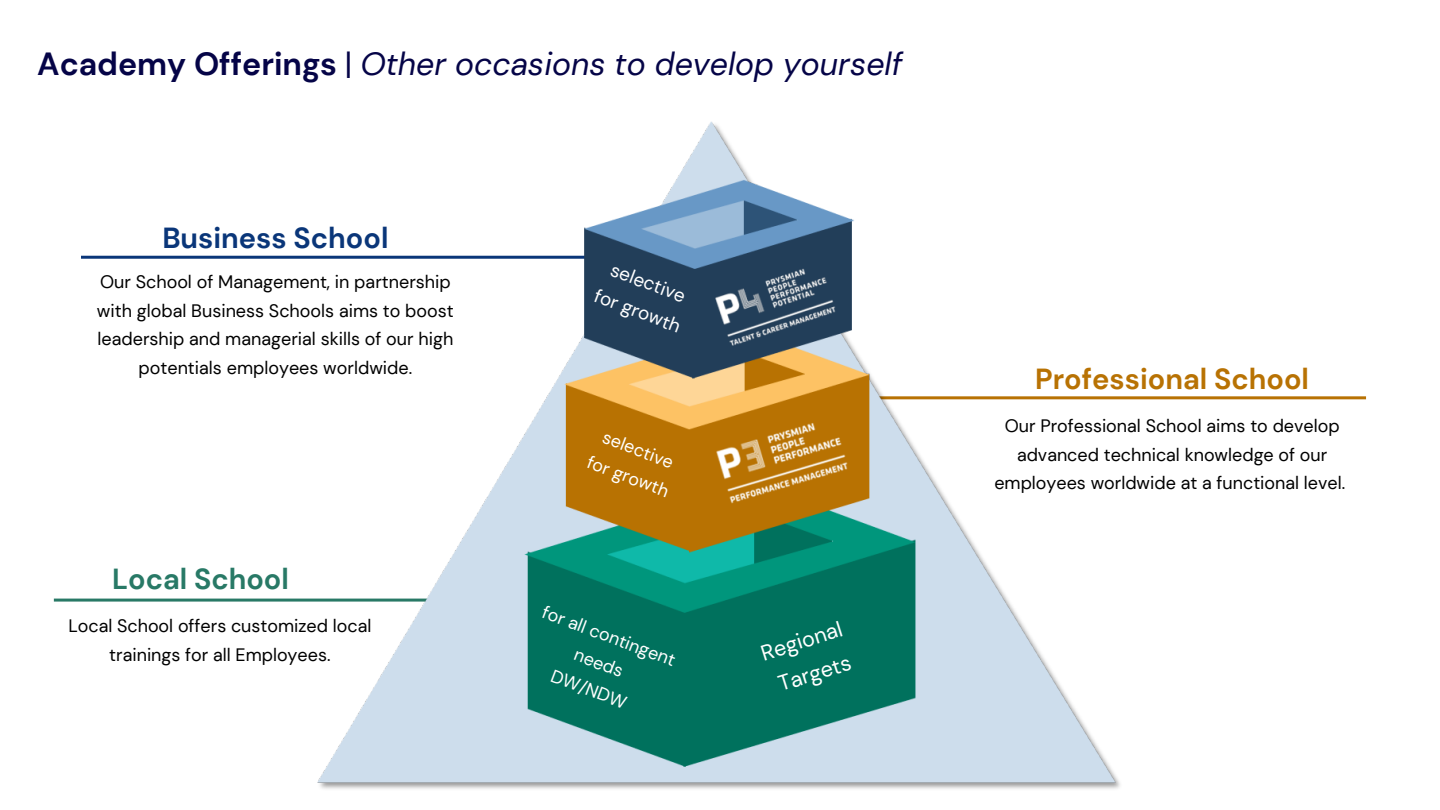
<style>
.page{position:relative;width:1440px;height:810px;background:#fff}
.page>*{position:absolute;margin:0;border:0;box-sizing:border-box;transform-origin:0 0}
.t1{font:italic 32px "DM Sans";color:#050447}
.t2{font:700 29px "DM Sans";color:#b87203}
.t3{font:700 29px "DM Sans";color:#0a3679}
.t4{font:700 29px "DM Sans";color:#287966}
.t5{font:21.6px "DM Sans";color:#fff}
.t6{font:19px "DM Sans";color:#fff}
.t7{font:18px/28.5px "DM Sans";color:#000;text-align:center}
.t8{font:18px/28.5px "DM Sans";color:#fff;text-align:center}
.s1{font-weight:700;font-style:normal}
.s2{font-style:normal}
</style>
<div class="page">
<hr style="left:81px;top:256px;width:512px;height:3px;background:#0a3679">
<hr style="left:855px;top:396px;width:511px;height:3px;background:#b87203">
<hr style="left:54px;top:599px;width:511px;height:3px;background:#287966">
<img style="left:315px;top:121px;width:810px;height:668px">
<p class="t1" style="left:37px;top:44px;width:867px"><span class="s1">Academy Offerings</span> <span class="s2">|</span> Other occasions to develop yourself</p>
<p class="t3" style="left:162px;top:219px;width:228px">Business School</p>
<p class="t7" style="left:97px;top:268px;width:358px">Our School of Management, in partnership with global Business Schools aims to boost leadership and managerial skills of our high potentials employees worldwide.</p>
<p class="t4" style="left:112px;top:561px;width:178px">Local School</p>
<p class="t7" style="left:68px;top:612px;width:304px">Local School offers customized local trainings for all Employees.</p>
<p class="t6" style="left:616px;top:257px;width:80px;rotate:21deg">selective</p>
<p class="t6" style="left:600px;top:283px;width:92px;rotate:21deg">for growth</p>
<p class="t8" style="left:608px;top:423px;width:76px;rotate:21deg">selective</p>
<p class="t8" style="left:593px;top:448px;width:87px;rotate:21deg">for growth</p>
<p class="t8" style="left:548px;top:597px;width:142px;rotate:21deg">for all contingent needs</p>
<p class="t8" style="left:557px;top:662px;width:81px;rotate:21deg">DW/NDW</p>
<p class="t5" style="left:758px;top:640px;width:85px;rotate:-17deg">Regional</p>
<p class="t5" style="left:775px;top:671px;width:77px;rotate:-17deg">Targets</p>
<p class="t2" style="left:1035px;top:360px;width:275px">Professional School</p>
<p class="t7" style="left:994px;top:412px;width:352px">Our Professional School aims to develop advanced technical knowledge of our employees worldwide at a functional level.</p>
</div>
